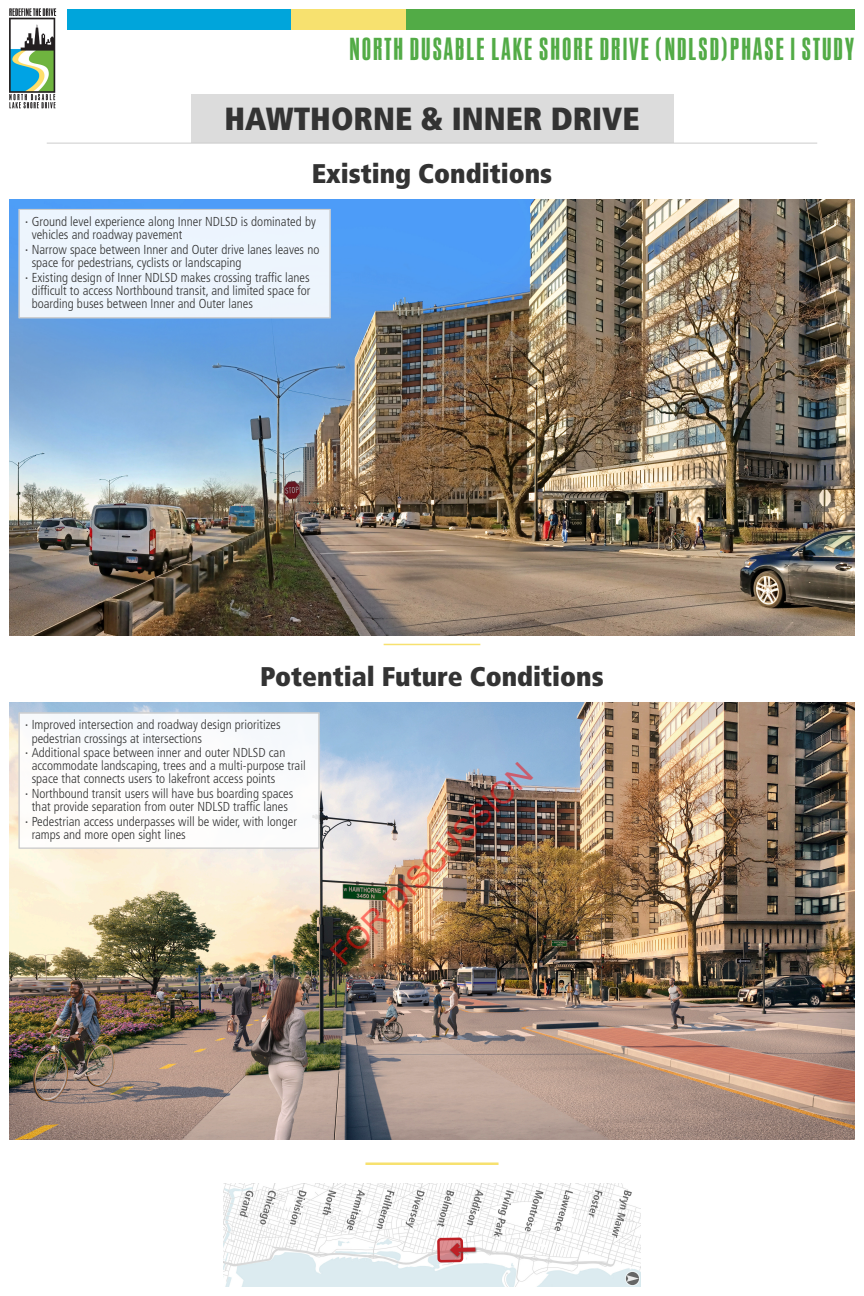
<style>
.page{position:relative;width:864px;height:1296px;background:#fff}
.page>*{position:absolute;margin:0;border:0;box-sizing:border-box;transform-origin:0 0}
.t1{font:900 condensed 32px "Frutiger LT Std";color:#333}
.t2{font:31.45px "Arial";color:rgb(255 0 0/.5)}
.t3{font:900 condensed 27px "Frutiger LT Std";color:#333}
.t4{font:24.5px "OPTI Aurora Condensed";letter-spacing:.05em;color:#52ab46;scale:1.08 1}
.t5{font:300 condensed 13px/13.1px "Frutiger LT Std";color:#333}
.s1{font-weight:400}
</style>
<div class="page">
<div style="left:67px;top:9px;width:225px;height:20px;background:#00a5db"></div>
<div style="left:292px;top:9px;width:115px;height:20px;background:#f7e16f"></div>
<img style="left:9px;top:9px;width:47px;height:100px">
<div style="left:407px;top:9px;width:448px;height:20px;background:#52ab46"></div>
<img style="left:223px;top:1183px;width:418px;height:104px">
<svg style="left:436px;top:1237px;width:43px;height:26px"></svg>
<img style="left:9px;top:199px;width:846px;height:436px">
<div style="left:19px;top:209px;width:311px;height:109px;background:#edf5fd"></div>
<div style="left:19px;top:209px;width:312px;height:109px;border:1px solid #ccc"></div>
<img style="left:9px;top:703px;width:846px;height:436px">
<div style="left:19px;top:713px;width:300px;height:135px;background:#fff;border:1px solid #dcdcdc"></div>
<div style="left:19px;top:712px;width:301px;height:137px;border:1px solid #ccc"></div>
<hr style="left:365px;top:1162px;width:134px;height:3px;background:#f7e16f">
<div style="left:191px;top:95px;width:482px;height:48px;background:#dcdcdc"></div>
<hr style="left:47px;top:143px;width:770px;height:1px;background:#ccc">
<hr style="left:384px;top:644px;width:96px;height:1px;background:#f7e16f">
<svg style="left:626px;top:1272px;width:13px;height:13px"></svg>
<h3 class="t4" style="left:350px;top:29px;width:469px">NORTH DUSABLE LAKE SHORE DRIVE (NDLSD)PHASE I STUDY</h3>
<p class="t1" style="left:224px;top:100px;width:417px">HAWTHORNE &amp; INNER DRIVE</p>
<p class="t3" style="left:312px;top:157px;width:242px">Existing Conditions</p>
<p class="t5" style="left:32px;top:215px;width:286px;text-indent:-7px"><span class="s1">∙</span> Ground level experience along Inner NDLSD is dominated by vehicles and roadway pavement</p>
<p class="t5" style="left:32px;top:243px;width:289px;text-indent:-7px"><span class="s1">∙</span> Narrow space between Inner and Outer drive lanes leaves no space for pedestrians, cyclists or landscaping</p>
<p class="t5" style="left:32px;top:271px;width:280px;text-align:justify;text-indent:-7px"><span class="s1">∙</span> Existing design of Inner NDLSD makes crossing traffic lanes difficult to access Northbound transit, and limited space for boarding buses between Inner and Outer lanes</p>
<p class="t3" style="left:260px;top:660px;width:345px">Potential Future Conditions</p>
<p class="t5" style="left:32px;top:719px;width:250px;text-indent:-7px"><span class="s1">∙</span> Improved intersection and roadway design prioritizes pedestrian crossings at intersections</p>
<p class="t5" style="left:32px;top:746px;width:275px;text-indent:-7px"><span class="s1">∙</span> Additional space between inner and outer NDLSD can accommodate landscaping, trees and a multi-purpose trail space that connects users to lakefront access points</p>
<p class="t5" style="left:25px;top:787px;width:270px;text-align:center"><span class="s1">∙</span> Northbound transit users will have bus boarding spaces that provide separation from outer NDLSD traffic lanes</p>
<p class="t5" style="left:32px;top:815px;width:267px;text-indent:-7px"><span class="s1">∙</span> Pedestrian access underpasses will be wider, with longer ramps and more open sight lines</p>
<h2 class="t2" style="left:321px;top:944px;width:272px;rotate:-45deg">FOR DISCUSSION</h2>
</div>
